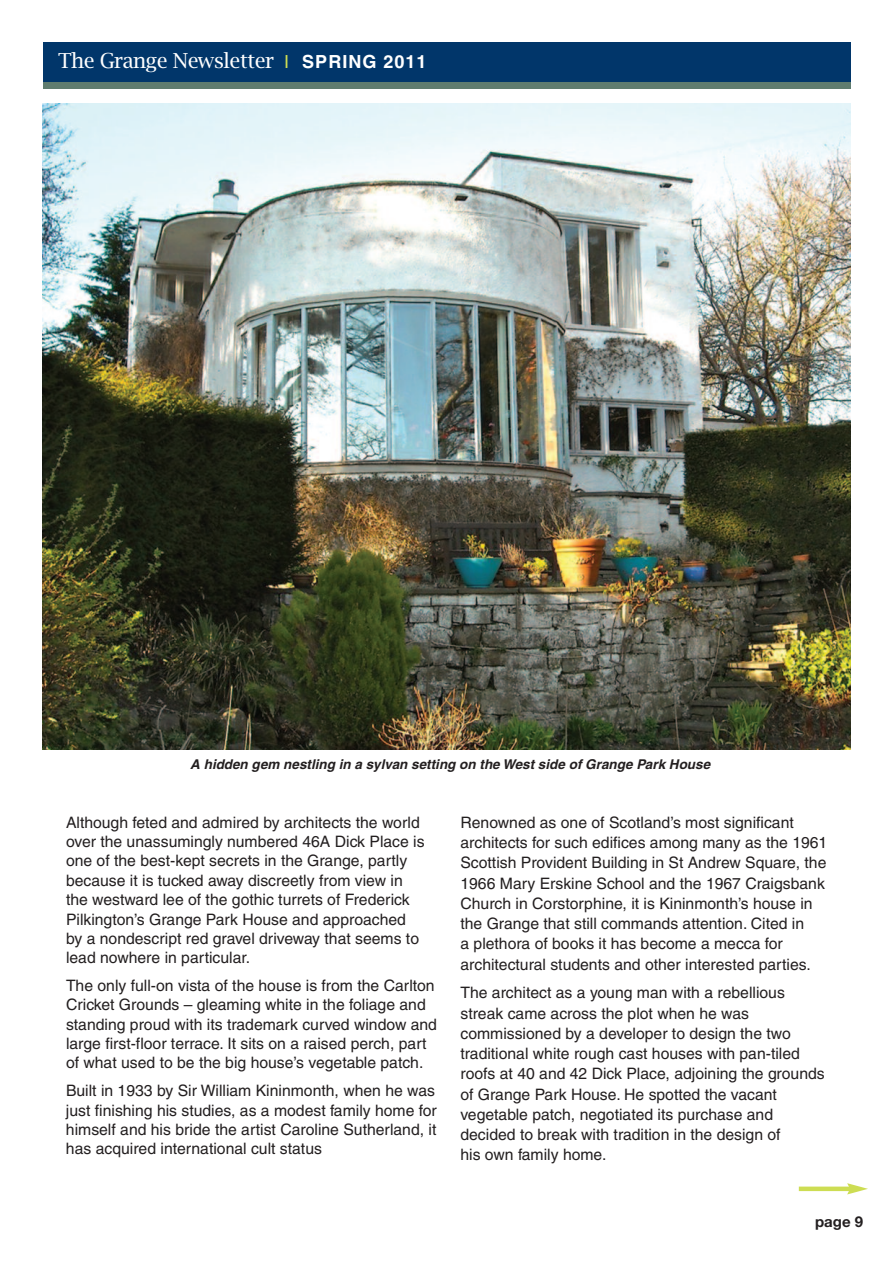
<style>
.page{position:relative;width:893px;height:1263px;background:#fff}
.page>*{position:absolute;margin:0;border:0;box-sizing:border-box;transform-origin:0 0}
.t1{font:20.7px "Lucida Bright";letter-spacing:-.03em;color:#fff}
.t2{font:15.75px/20.2px "Helvetica";color:#231f20}
.t3{font:700 15px "Helvetica Neue";color:#231f20}
.t4{font:italic 700 13.5px "Helvetica";color:#231f20}
.s1{font-family:"Helvetica";font-size:18px;color:#cddd53}
.s2{font-family:"Helvetica";font-weight:700;font-size:18px}
</style>
<div class="page">
<img style="left:43px;top:103px;width:807px;height:647px">
<div style="left:43px;top:57px;width:807px;height:32px;background:#5f7c6f"></div>
<div style="left:43px;top:43px;width:807px;height:39px;background:#01366a"></div>
<div style="left:799px;top:1186px;width:52px;height:5px;background:#cddd53"></div>
<svg style="left:847px;top:1183px;width:21px;height:11px"></svg>
<h1 class="t1" style="left:58px;top:49px;width:370px">The Grange Newsletter <span class="s1">I</span> <span class="s2">SPRING 2011</span></h1>
<p class="t4" style="left:190px;top:759px;width:521px">A hidden gem nestling in a sylvan setting on the West side of Grange Park House</p>
<p class="t2" style="left:66px;top:814px;width:360px;line-height:19.4px">Although feted and admired by architects the world over the unassumingly numbered 46A Dick Place is one of the best-kept secrets in the Grange, partly because it is tucked away discreetly from view in the westward lee of the gothic turrets of Frederick Pilkington’s Grange Park House and approached by a nondescript red gravel driveway that seems to lead nowhere in particular.</p>
<p class="t2" style="left:66px;top:977px;width:372px;line-height:19.4px">The only full-on vista of the house is from the Carlton Cricket Grounds – gleaming white in the foliage and standing proud with its trademark curved window and large first-floor terrace. It sits on a raised perch, part of what used to be the big house’s vegetable patch.</p>
<p class="t2" style="left:66px;top:1082px;width:372px;line-height:19.4px;text-align:justify">Built in 1933 by Sir William Kininmonth, when he was just finishing his studies, as a modest family home for himself and his bride the artist Caroline Sutherland, it has acquired international cult status</p>
<p class="t2" style="left:460px;top:813px;width:368px">Renowned as one of Scotland’s most significant architects for such edifices among many as the 1961<br>Scottish Provident Building in St Andrew Square, the 1966 Mary Erskine School and the 1967 Craigsbank Church in Corstorphine, it is Kininmonth’s house in the Grange that still commands attention. Cited in<br>a plethora of books it has become a mecca for architectural students and other interested parties.</p>
<p class="t2" style="left:460px;top:984px;width:366px">The architect as a young man with a rebellious streak came across the plot when he was commissioned by a developer to design the two traditional white rough cast houses with pan-tiled roofs at 40 and 42 Dick Place, adjoining the grounds of Grange Park House. He spotted the vacant vegetable patch, negotiated its purchase and decided to break with tradition in the design of<br>his own family home.</p>
<p class="t3" style="left:815px;top:1216px;width:50px">page 9</p>
</div>
